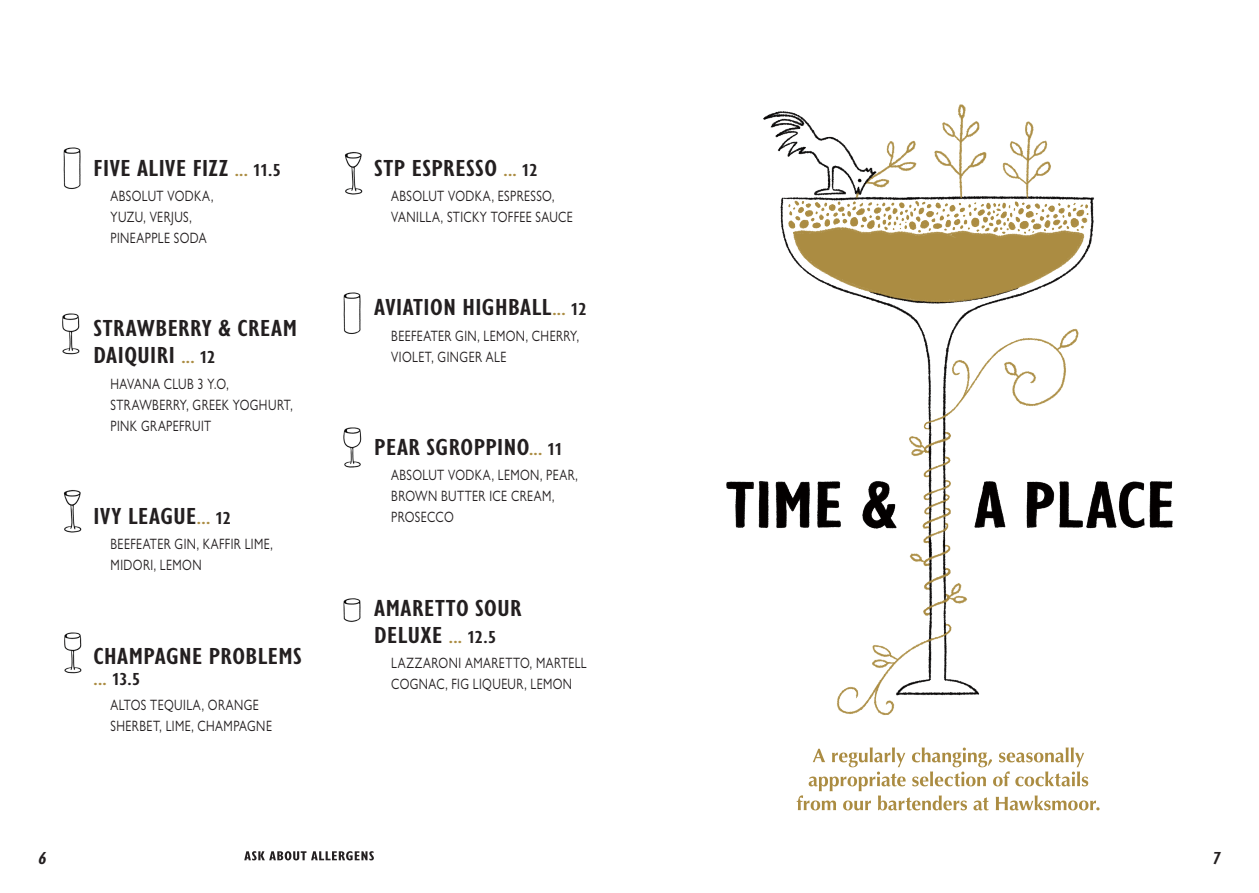
<style>
.page{position:relative;width:1259px;height:893px;background:#fff}
.page>*{position:absolute;margin:0;border:0;box-sizing:border-box;transform-origin:0 0}
.Drink_Name{font:600 condensed 24px/27px "Gill Sans Nova";letter-spacing:.02em;color:#231f20;scale:1.17 1}
.Drink_Name-2{font:600 condensed 18px "Gill Sans Nova";color:#231f20;scale:1.17 1}
.Page_Numbers{font:italic 600 condensed 18px "Gill Sans Nova";color:#231f20;scale:1.17 1}
.Ingredients{font:15px/21px "Gill Sans Nova";letter-spacing:.035em;color:#231f20;scale:.8 1}
.s1{font-size:18px;color:#ab8c42}
.s2{font-size:18px}
.s3{color:#ab8c42}
</style>
<div class="page">
<svg style="left:244px;top:851px;width:130px;height:9px"></svg>
<img style="left:62px;top:313px;width:18px;height:42px">
<img style="left:63px;top:147px;width:18px;height:42px">
<img style="left:63px;top:490px;width:19px;height:43px">
<img style="left:343px;top:427px;width:19px;height:41px">
<svg style="left:796px;top:747px;width:303px;height:63px"></svg>
<img style="left:726px;top:104px;width:447px;height:612px">
<img style="left:343px;top:598px;width:18px;height:24px">
<img style="left:64px;top:632px;width:18px;height:42px">
<img style="left:344px;top:152px;width:19px;height:43px">
<img style="left:343px;top:292px;width:18px;height:42px">
<p class="Page_Numbers" style="left:39px;top:846px;width:8px">6</p>
<p class="Drink_Name" style="left:94px;top:154px;width:162px">FIVE ALIVE FIZZ <span class="s1">...</span> <span class="s2">11.5</span></p>
<p class="Ingredients" style="left:111px;top:185px;width:130px">ABSOLUT VODKA,<br>YUZU, VERJUS,<br>PINEAPPLE SODA</p>
<p class="Drink_Name" style="left:94px;top:314px;width:175px">STRAWBERRY &amp; CREAM<br>DAIQUIRI <span class="s1">...</span> <span class="s2">12</span></p>
<p class="Ingredients" style="left:111px;top:373px;width:229px">HAVANA CLUB 3 Y.O,<br>STRAWBERRY, GREEK YOGHURT,<br>PINK GRAPEFRUIT</p>
<p class="Drink_Name" style="left:94px;top:502px;width:119px">IVY LEAGUE<span class="s1">...</span> <span class="s2">12</span></p>
<p class="Ingredients" style="left:111px;top:533px;width:204px">BEEFEATER GIN, KAFFIR LIME,<br>MIDORI, LEMON</p>
<p class="Drink_Name" style="left:94px;top:641px;width:180px">CHAMPAGNE PROBLEMS</p>
<p class="Drink_Name-2" style="left:94px;top:667px;width:41px"><span class="s3">...</span> 13.5</p>
<p class="Ingredients" style="left:111px;top:694px;width:203px">ALTOS TEQUILA, ORANGE<br>SHERBET, LIME, CHAMPAGNE</p>
<p class="Drink_Name" style="left:374px;top:154px;width:141px">STP ESPRESSO <span class="s1">...</span> <span class="s2">12</span></p>
<p class="Ingredients" style="left:391px;top:185px;width:229px">ABSOLUT VODKA, ESPRESSO,<br>VANILLA, STICKY TOFFEE SAUCE</p>
<p class="Drink_Name" style="left:374px;top:293px;width:183px">AVIATION HIGHBALL<span class="s1">...</span> <span class="s2">12</span></p>
<p class="Ingredients" style="left:391px;top:325px;width:236px">BEEFEATER GIN, LEMON, CHERRY,<br>VIOLET, GINGER ALE</p>
<p class="Drink_Name" style="left:374px;top:433px;width:162px">PEAR SGROPPINO<span class="s1">...</span> <span class="s2">11</span></p>
<p class="Ingredients" style="left:391px;top:464px;width:235px">ABSOLUT VODKA, LEMON, PEAR,<br>BROWN BUTTER ICE CREAM,<br>PROSECCO</p>
<p class="Drink_Name" style="left:374px;top:593px;width:127px">AMARETTO SOUR<br>DELUXE <span class="s1">...</span> <span class="s2">12.5</span></p>
<p class="Ingredients" style="left:391px;top:652px;width:246px">LAZZARONI AMARETTO, MARTELL<br>COGNAC, FIG LIQUEUR, LEMON</p>
<p class="Page_Numbers" style="left:1212px;top:846px;width:8px">7</p>
</div>
